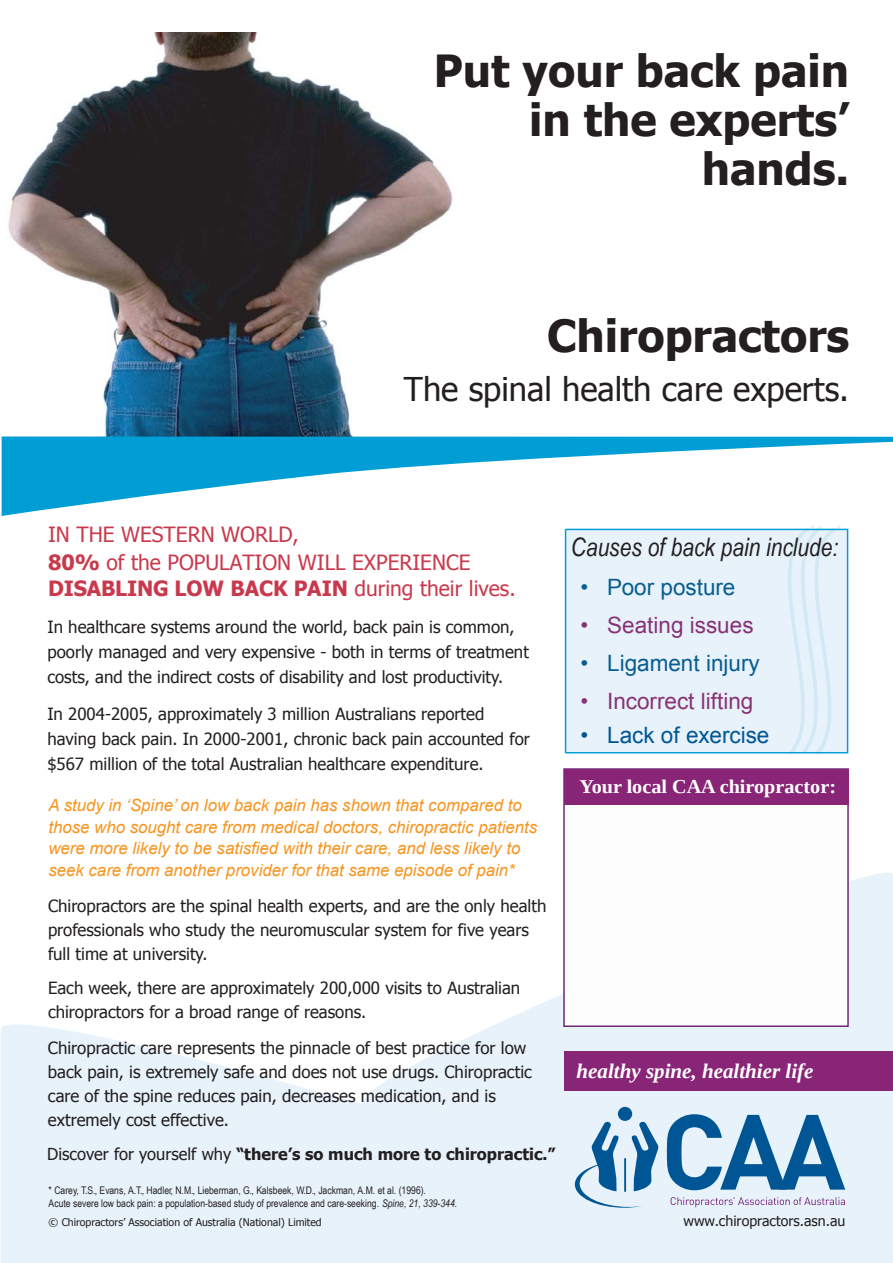
<style>
.page{position:relative;width:893px;height:1263px;background:#fff}
.page>*{position:absolute;margin:0;border:0;box-sizing:border-box;transform-origin:0 0}
.t1{font:700 44.25px/48.9px "Tahoma";color:#231f20;text-align:right}
.t2{font:32.7px "Tahoma";color:#231f20}
.t3{font:italic 25.5px "Arial Narrow";color:#231f20}
.t4{font:22.5px "Arial";color:#883276}
.t5{font:22.5px "Arial";color:#085d92}
.t6{font:22.5px "Arial";color:#005695}
.t7{font:21px/27px "Tahoma";color:#c9394d}
.t8{font:italic 700 21px "Liberation Serif";color:#fff}
.t9{font:700 19.5px "Liberation Serif";color:#fff;scale:1.04 1}
.t10{font:16.8px/24px "Tahoma";color:#231f20}
.t11{font:italic 16.8px/21.8px "Arial";color:#f7941e}
.t12{font:700 16.2px "Tahoma";color:#231f20}
.t13{font:14.1px "Tahoma";color:#231f20}
.t14{font:10.5px/12.6px "Arial Narrow";color:#231f20}
.t15{font:10.5px "Tahoma";color:#231f20}
.s1{font-weight:700}
.s2{font-weight:400;font-size:16.5px}
.s3{font-style:italic}
</style>
<div class="page">
<svg style="left:1px;top:1024px;width:325px;height:239px;background:#e9f3fb"></svg>
<svg style="left:326px;top:873px;width:567px;height:390px;fill:#e7f2fb"></svg>
<img style="left:6px;top:32px;width:448px;height:405px">
<svg style="left:2px;top:437px;width:891px;height:79px"></svg>
<div style="left:564px;top:1051px;width:329px;height:39px;background:#892576"></div>
<svg style="left:671px;top:1197px;width:174px;height:10px;background:#d2cbe4"></svg>
<svg style="left:667px;top:1114px;width:178px;height:76px;background:#79a7ca"></svg>
<div style="left:618px;top:1107px;width:14px;height:14px;background:#005695;border-radius:50%"></div>
<svg style="left:575px;top:1119px;width:85px;height:89px;background:#9fc1db"></svg>
<div style="left:563px;top:768px;width:286px;height:259px;background:#fdfdfd;border:2px solid #702876"></div>
<div style="left:564px;top:769px;width:284px;height:35px;background:#892576"></div>
<div style="left:565px;top:529px;width:283px;height:224px;background:#e7f2fb;border:2px solid #009ed5"></div>
<hr style="left:565px;top:529px;width:1px;height:224px;background:#009ed5">
<svg style="left:788px;top:525px;width:53px;height:230px"></svg>
<h1 class="t1" style="left:434px;top:43px;width:417px">Put your back pain in the experts’ hands.</h1>
<h1 class="t1" style="left:547px;top:308px;width:304px">Chiropractors</h1>
<h2 class="t2" style="left:404px;top:367px;width:447px">The spinal health care experts.</h2>
<p class="t7" style="left:48px;top:520px;width:469px">IN THE WESTERN WORLD,<br><span class="s1">80%</span> of the POPULATION WILL EXPERIENCE<br><span class="s1">DISABLING LOW BACK PAIN</span> during their lives.</p>
<p class="t10" style="left:47px;top:614px;width:483px;line-height:24.8px">In healthcare systems around the world, back pain is common, poorly managed and very expensive - both in terms of treatment costs, and the indirect costs of disability and lost productivity.</p>
<p class="t10" style="left:47px;top:701px;width:484px;line-height:24.8px">In 2004-2005, approximately 3 million Australians reported having back pain. In 2000-2001, chronic back pain accounted for $567 million of the total Australian healthcare expenditure.</p>
<p class="t11" style="left:48px;top:794px;width:490px">A study in ‘Spine’ on low back pain has shown that compared to those who sought care from medical doctors, chiropractic patients were more likely to be satisfied with their care, and less likely to seek care from another provider for that same episode of pain*</p>
<p class="t10" style="left:48px;top:893px;width:500px">Chiropractors are the spinal health experts, and are the only health professionals who study the neuromuscular system for five years full time at university.</p>
<p class="t10" style="left:48px;top:974px;width:474px">Each week, there are approximately 200,000 visits to Australian chiropractors for a broad range of reasons.</p>
<p class="t10" style="left:48px;top:1035px;width:485px">Chiropractic care represents the pinnacle of best practice for low back pain, is extremely safe and does not use drugs. Chiropractic care of the spine reduces pain, decreases medication, and is extremely cost effective.</p>
<p class="t12" style="left:47px;top:1142px;width:510px"><span class="s2">Discover for yourself why</span> “there’s so much more to chiropractic.”</p>
<p class="t14" style="left:49px;top:1183px;width:410px">* Carey, T.S., Evans, A.T., Hadler, N.M., Lieberman, G., Kalsbeek, W.D., Jackman, A.M. et al. (1996).<br>Acute severe low back pain: a population-based study of prevalence and care-seeking. <span class="s3">Spine, 21, 339-344.</span></p>
<p class="t15" style="left:49px;top:1215px;width:275px">© Chiropractors’ Association of Australia (National) Limited</p>
<h3 class="t3" style="left:571px;top:529px;width:269px">Causes of back pain include:</h3>
<h3 class="t5" style="left:581px;top:572px;width:156px">• Poor posture</h3>
<h3 class="t4" style="left:581px;top:610px;width:175px">• Seating issues</h3>
<h3 class="t5" style="left:581px;top:648px;width:181px">• Ligament injury</h3>
<h3 class="t4" style="left:581px;top:686px;width:174px">• Incorrect lifting</h3>
<h3 class="t6" style="left:581px;top:720px;width:190px">• Lack of exercise</h3>
<p class="t9" style="left:579px;top:774px;width:248px">Your local CAA chiropractor:</p>
<p class="t8" style="left:577px;top:1058px;width:238px">healthy spine, healthier life</p>
<p class="t13" style="left:684px;top:1211px;width:163px">www.chiropractors.asn.au</p>
</div>
